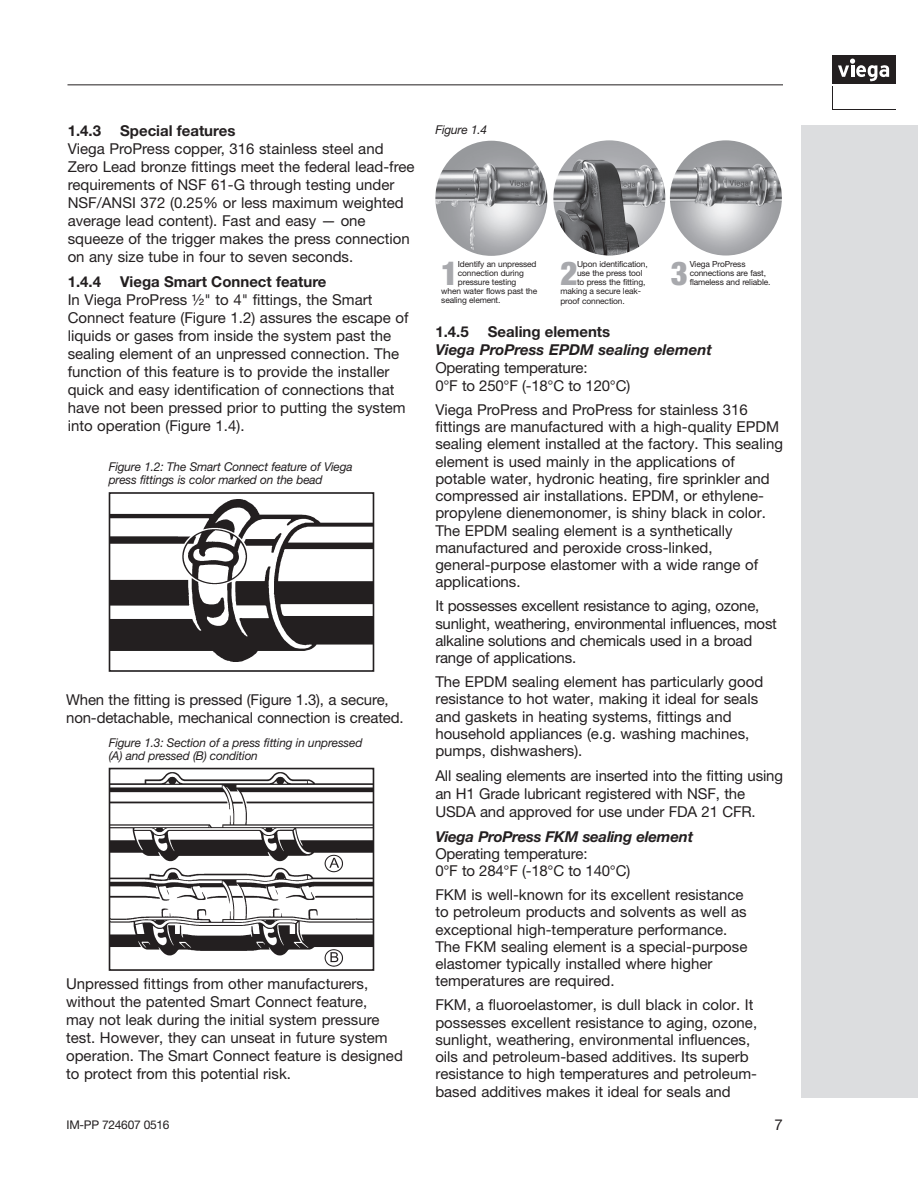
<style>
.page{position:relative;width:918px;height:1188px;background:#fff}
.page>*{position:absolute;margin:0;border:0;box-sizing:border-box;transform-origin:0 0}
.t1{font:900 condensed 32.85px "Helvetica Neue LT Std";color:#a8a9ad}
.t2{font:15px/17.2px "Helvetica Neue LT Std";color:#231f20}
.t3{font:700 15px "Helvetica Neue LT Std";color:#231f20}
.t4{font:italic 700 15px "Helvetica Neue LT Std";color:#231f20}
.t5{font:italic 12.15px/13.5px "Helvetica Neue LT Std";letter-spacing:-.015em;color:#231f20}
.t6{font:12px "Helvetica Neue LT Std";letter-spacing:-.025em;color:#231f20}
.t7{font:8.4px/9.1px "Helvetica Neue LT Std";letter-spacing:-.015em;color:#231f20}
</style>
<div class="page">
<div style="left:832px;top:55px;width:64px;height:29px;background:#231f20"></div>
<svg style="left:838px;top:59px;width:51px;height:22px"></svg>
<svg style="left:832px;top:86px;width:64px;height:24px"></svg>
<div style="left:833px;top:87px;width:63px;height:22px;background:#fff"></div>
<div style="left:801px;top:125px;width:117px;height:973px;background:#dcdddf"></div>
<hr style="left:68px;top:84px;width:715px;height:1px;background:#231f20">
<img style="left:112px;top:772px;width:259px;height:195px">
<div style="left:109px;top:768px;width:265px;height:203px;border:2px solid #231f20"></div>
<img style="left:112px;top:500px;width:259px;height:162px">
<div style="left:109px;top:492px;width:265px;height:180px;border:2px solid #231f20"></div>
<img style="left:670px;top:140px;width:112px;height:116px">
<img style="left:435px;top:141px;width:112px;height:115px">
<img style="left:553px;top:140px;width:112px;height:116px">
<p class="t3" style="left:68px;top:121px;width:35px">1.4.3</p>
<p class="t3" style="left:120px;top:121px;width:117px">Special features</p>
<p class="t2" style="left:68px;top:140px;width:348px;line-height:18px">Viega ProPress copper, 316 stainless steel and Zero Lead bronze fittings meet the federal lead-free requirements of NSF 61-G through testing under NSF/ANSI 372 (0.25% or less maximum weighted average lead content). Fast and easy — one squeeze of the trigger makes the press connection on any size tube in four to seven seconds.</p>
<p class="t3" style="left:68px;top:272px;width:35px">1.4.4</p>
<p class="t3" style="left:120px;top:272px;width:208px">Viega Smart Connect feature</p>
<p class="t2" style="left:68px;top:290px;width:342px;line-height:18px">In Viega ProPress ½" to 4" fittings, the Smart Connect feature (Figure 1.2) assures the escape of liquids or gases from inside the system past the sealing element of an unpressed connection. The function of this feature is to provide the installer quick and easy identification of connections that have not been pressed prior to putting the system into operation (Figure 1.4).</p>
<p class="t5" style="left:109px;top:460px;width:245px">Figure 1.2: The Smart Connect feature of Viega press fittings is color marked on the bead</p>
<p class="t2" style="left:66px;top:690px;width:339px;line-height:18px">When the fitting is pressed (Figure 1.3), a secure, non-detachable, mechanical connection is created.</p>
<p class="t5" style="left:109px;top:736px;width:255px">Figure 1.3: Section of a press fitting in unpressed (A) and pressed (B) condition</p>
<p class="t2" style="left:66px;top:975px;width:338px;line-height:18px">Unpressed fittings from other manufacturers, without the patented Smart Connect feature,<br>may not leak during the initial system pressure test. However, they can unseat in future system operation. The Smart Connect feature is designed to protect from this potential risk.</p>
<p class="t5" style="left:435px;top:123px;width:53px">Figure 1.4</p>
<p class="t7" style="left:458px;top:259px;width:80px">Identify an unpressed</p>
<p class="t7" style="left:458px;top:268px;width:67px">connection during</p>
<p class="t7" style="left:458px;top:277px;width:60px">pressure testing</p>
<p class="t7" style="left:441px;top:286px;width:98px">when water flows past the</p>
<p class="t7" style="left:441px;top:295px;width:61px">sealing element.</p>
<h1 class="t1" style="left:441px;top:253px;width:19px">1</h1>
<h1 class="t1" style="left:560px;top:253px;width:19px">2</h1>
<p class="t7" style="left:577px;top:260px;width:72px">Upon identification,</p>
<p class="t7" style="left:577px;top:269px;width:67px">use the press tool</p>
<p class="t7" style="left:577px;top:278px;width:70px">to press the fitting,</p>
<p class="t7" style="left:560px;top:287px;width:82px">making a secure leak-</p>
<p class="t7" style="left:560px;top:296px;width:66px">proof connection.</p>
<h1 class="t1" style="left:671px;top:253px;width:19px">3</h1>
<p class="t7" style="left:690px;top:259px;width:78px">Viega ProPress connections are fast,</p>
<p class="t7" style="left:690px;top:277px;width:82px">flameless and reliable.</p>
<p class="t3" style="left:435px;top:322px;width:35px">1.4.5</p>
<p class="t3" style="left:488px;top:322px;width:124px">Sealing elements</p>
<p class="t4" style="left:435px;top:340px;width:278px">Viega ProPress EPDM sealing element</p>
<p class="t2" style="left:435px;top:358px;width:196px;line-height:18px">Operating temperature:<br>0°F to 250°F (-18°C to 120°C)</p>
<p class="t2" style="left:435px;top:401px;width:349px">Viega ProPress and ProPress for stainless 316 fittings are manufactured with a high-quality EPDM sealing element installed at the factory. This sealing element is used mainly in the applications of potable water, hydronic heating, fire sprinkler and compressed air installations. EPDM, or ethylene&shy;propylene dienemonomer, is shiny black in color.<br>The EPDM sealing element is a synthetically manufactured and peroxide cross-linked, general-purpose elastomer with a wide range of applications.</p>
<p class="t2" style="left:435px;top:597px;width:343px">It possesses excellent resistance to aging, ozone, sunlight, weathering, environmental influences, most alkaline solutions and chemicals used in a broad range of applications.</p>
<p class="t2" style="left:435px;top:673px;width:329px">The EPDM sealing element has particularly good resistance to hot water, making it ideal for seals and gaskets in heating systems, fittings and household appliances (e.g. washing machines, pumps, dishwashers).</p>
<p class="t2" style="left:435px;top:766px;width:349px;line-height:18px">All sealing elements are inserted into the fitting using an H1 Grade lubricant registered with NSF, the<br>USDA and approved for use under FDA 21 CFR.</p>
<p class="t4" style="left:435px;top:827px;width:259px">Viega ProPress FKM sealing element</p>
<p class="t2" style="left:435px;top:845px;width:196px">Operating temperature:<br>0°F to 284°F (-18°C to 140°C)</p>
<p class="t2" style="left:435px;top:886px;width:314px">FKM is well-known for its excellent resistance to petroleum products and solvents as well as exceptional high-temperature performance.<br>The FKM sealing element is a special-purpose elastomer typically installed where higher temperatures are required.</p>
<p class="t2" style="left:435px;top:996px;width:323px">FKM, a fluoroelastomer, is dull black in color. It possesses excellent resistance to aging, ozone, sunlight, weathering, environmental influences, oils and petroleum-based additives. Its superb resistance to high temperatures and petroleum&shy;based additives makes it ideal for seals and</p>
<p class="t6" style="left:67px;top:1118px;width:105px">IM-PP 724607 0516</p>
<p class="t2" style="left:775px;top:1116px;width:10px">7</p>
</div>
